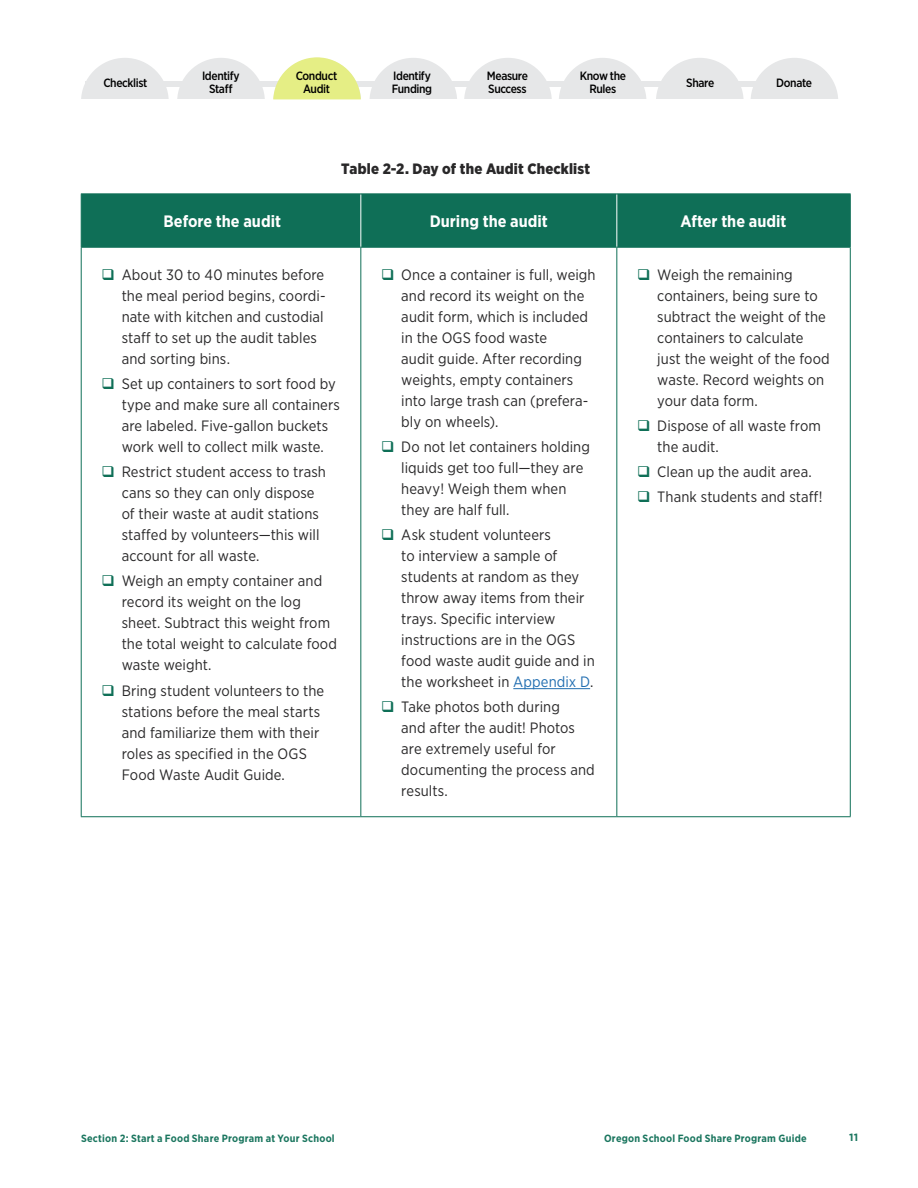
<style>
.page{position:relative;width:918px;height:1188px;background:#fff}
.page>*{position:absolute;margin:0;border:0;box-sizing:border-box;transform-origin:0 0}
.Table_Head1_center{font:700 16.5px "Gotham Narrow";color:#fff}
.t1{font:15px/21px "Gotham Narrow";letter-spacing:.005em;color:#292829}
.Figure_title{font:900 15px "Gotham Narrow";letter-spacing:.01em;color:#292829}
.t2{font:500 12px/13.5px "Gotham Narrow";letter-spacing:-.03em;color:#000;text-align:center}
.t3{font:700 10.5px "Gotham Narrow";letter-spacing:.02em;color:#1b765f}
.t4{font:700 10.5px "Gotham";color:#1b765f}
.s1{color:#216eb1}
</style>
<div class="page">
<div style="left:85px;top:81px;width:744px;height:5px;background:#e6e7e8"></div>
<div style="left:81px;top:58px;width:88px;height:88px;background:#e6e7e8;border-radius:50%"></div>
<div style="left:177px;top:58px;width:88px;height:88px;background:#e6e7e8;border-radius:50%"></div>
<div style="left:369px;top:58px;width:88px;height:88px;background:#e6e7e8;border-radius:50%"></div>
<div style="left:464px;top:58px;width:88px;height:88px;background:#e6e7e8;border-radius:50%"></div>
<div style="left:559px;top:58px;width:87px;height:88px;background:#e6e7e8;border-radius:50%"></div>
<div style="left:656px;top:58px;width:88px;height:88px;background:#e6e7e8;border-radius:50%"></div>
<div style="left:751px;top:58px;width:87px;height:88px;background:#e6e7e8;border-radius:50%"></div>
<div style="left:81px;top:100px;width:768px;height:49px;background:#fff"></div>
<div style="left:82px;top:194px;width:768px;height:53px;background:#0f6f57"></div>
<svg style="left:361px;top:248px;width:489px;height:568px"></svg>
<hr style="left:360px;top:194px;width:1px;height:53px;background:#fff">
<hr style="left:616px;top:194px;width:1px;height:53px;background:#fff">
<hr style="left:81px;top:248px;width:1px;height:568px;background:#0f6f57">
<hr style="left:360px;top:248px;width:1px;height:568px;background:#0f6f57">
<hr style="left:616px;top:248px;width:1px;height:568px;background:#0f6f57">
<hr style="left:850px;top:248px;width:1px;height:568px;background:#0f6f57">
<hr style="left:81px;top:816px;width:280px;height:1px;background:#0f6f57">
<hr style="left:361px;top:816px;width:256px;height:1px;background:#0f6f57">
<hr style="left:617px;top:816px;width:234px;height:1px;background:#0f6f57">
<hr style="left:81px;top:193px;width:280px;height:1px;background:#0f6f57">
<hr style="left:81px;top:194px;width:1px;height:53px;background:#0f6f57">
<hr style="left:361px;top:193px;width:256px;height:1px;background:#0f6f57">
<hr style="left:617px;top:193px;width:234px;height:1px;background:#0f6f57">
<hr style="left:850px;top:194px;width:1px;height:53px;background:#0f6f57">
<hr style="left:81px;top:247px;width:280px;height:1px;background:#0f6f57">
<hr style="left:361px;top:247px;width:256px;height:1px;background:#0f6f57">
<hr style="left:617px;top:247px;width:234px;height:1px;background:#0f6f57">
<hr style="left:513px;top:688px;width:77px;height:1px;background:#216eb1">
<svg style="left:273px;top:57px;width:88px;height:42px"></svg>
<svg style="left:382px;top:269px;width:11px;height:11px"></svg>
<svg style="left:382px;top:441px;width:11px;height:11px"></svg>
<svg style="left:382px;top:529px;width:11px;height:11px"></svg>
<svg style="left:382px;top:701px;width:11px;height:11px"></svg>
<svg style="left:638px;top:269px;width:11px;height:11px"></svg>
<svg style="left:638px;top:420px;width:11px;height:11px"></svg>
<svg style="left:638px;top:466px;width:11px;height:11px"></svg>
<svg style="left:638px;top:491px;width:11px;height:11px"></svg>
<p class="t2" style="left:296px;top:68px;width:43px">Conduct<br>Audit</p>
<p class="t2" style="left:103px;top:75px;width:45px">Checklist</p>
<p class="t2" style="left:202px;top:69px;width:39px">Identify<br>Staff</p>
<p class="t2" style="left:392px;top:69px;width:42px;text-align:left">Identify<br>Funding</p>
<p class="t2" style="left:487px;top:69px;width:43px;text-align:left">Measure<br>Success</p>
<p class="t2" style="left:580px;top:69px;width:48px">Know the<br>Rules</p>
<p class="t2" style="left:686px;top:75px;width:30px">Share</p>
<p class="t2" style="left:776px;top:75px;width:37px">Donate</p>
<p class="Figure_title" style="left:341px;top:159px;width:250px">Table 2-2. Day of the Audit Checklist</p>
<p class="Table_Head1_center" style="left:164px;top:211px;width:119px">Before the audit</p>
<p class="Table_Head1_center" style="left:430px;top:211px;width:120px">During the audit</p>
<p class="Table_Head1_center" style="left:681px;top:211px;width:107px">After the audit</p>
<p class="t1" style="left:122px;top:263px;width:205px">About 30 to 40 minutes before the meal period begins, coordi&shy;nate with kitchen and custodial staff to set up the audit tables and sorting bins.</p>
<p class="t1" style="left:122px;top:373px;width:220px">Set up containers to sort food by type and make sure all containers are labeled. Five-gallon buckets work well to collect milk waste.</p>
<p class="t1" style="left:122px;top:461px;width:206px">Restrict student access to trash cans so they can only dispose of their waste at audit stations staffed by volunteers—this will account for all waste.</p>
<p class="t1" style="left:122px;top:570px;width:217px">Weigh an empty container and record its weight on the log sheet. Subtract this weight from the total weight to calculate food waste weight.</p>
<p class="t1" style="left:122px;top:680px;width:204px">Bring student volunteers to the stations before the meal starts and familiarize them with their roles as specified in the OGS<br>Food Waste Audit Guide.</p>
<p class="t1" style="left:401px;top:263px;width:196px">Once a container is full, weigh and record its weight on the audit form, which is included in the OGS food waste<br>audit guide. After recording weights, empty containers into large trash can (prefera&shy;bly on wheels).</p>
<p class="t1" style="left:401px;top:436px;width:190px">Do not let containers holding liquids get too full—they are heavy! Weigh them when they are half full.</p>
<p class="t1" style="left:401px;top:524px;width:195px">Ask student volunteers<br>to interview a sample of students at random as they throw away items from their trays. Specific interview instructions are in the OGS food waste audit guide and in the worksheet in <span class="s1">Appendix D</span>.</p>
<p class="t1" style="left:401px;top:696px;width:195px">Take photos both during<br>and after the audit! Photos are extremely useful for documenting the process and results.</p>
<p class="t1" style="left:657px;top:263px;width:174px">Weigh the remaining containers, being sure to subtract the weight of the containers to calculate just the weight of the food waste. Record weights on your data form.</p>
<p class="t1" style="left:657px;top:415px;width:165px">Dispose of all waste from the audit.</p>
<p class="t1" style="left:657px;top:461px;width:156px">Clean up the audit area.</p>
<p class="t1" style="left:657px;top:486px;width:167px">Thank students and staff!</p>
<p class="t3" style="left:81px;top:1131px;width:255px">Section 2: Start a Food Share Program at Your School</p>
<p class="t3" style="left:604px;top:1131px;width:204px">Oregon School Food Share Program Guide</p>
<p class="t4" style="left:849px;top:1130px;width:11px">11</p>
</div>
